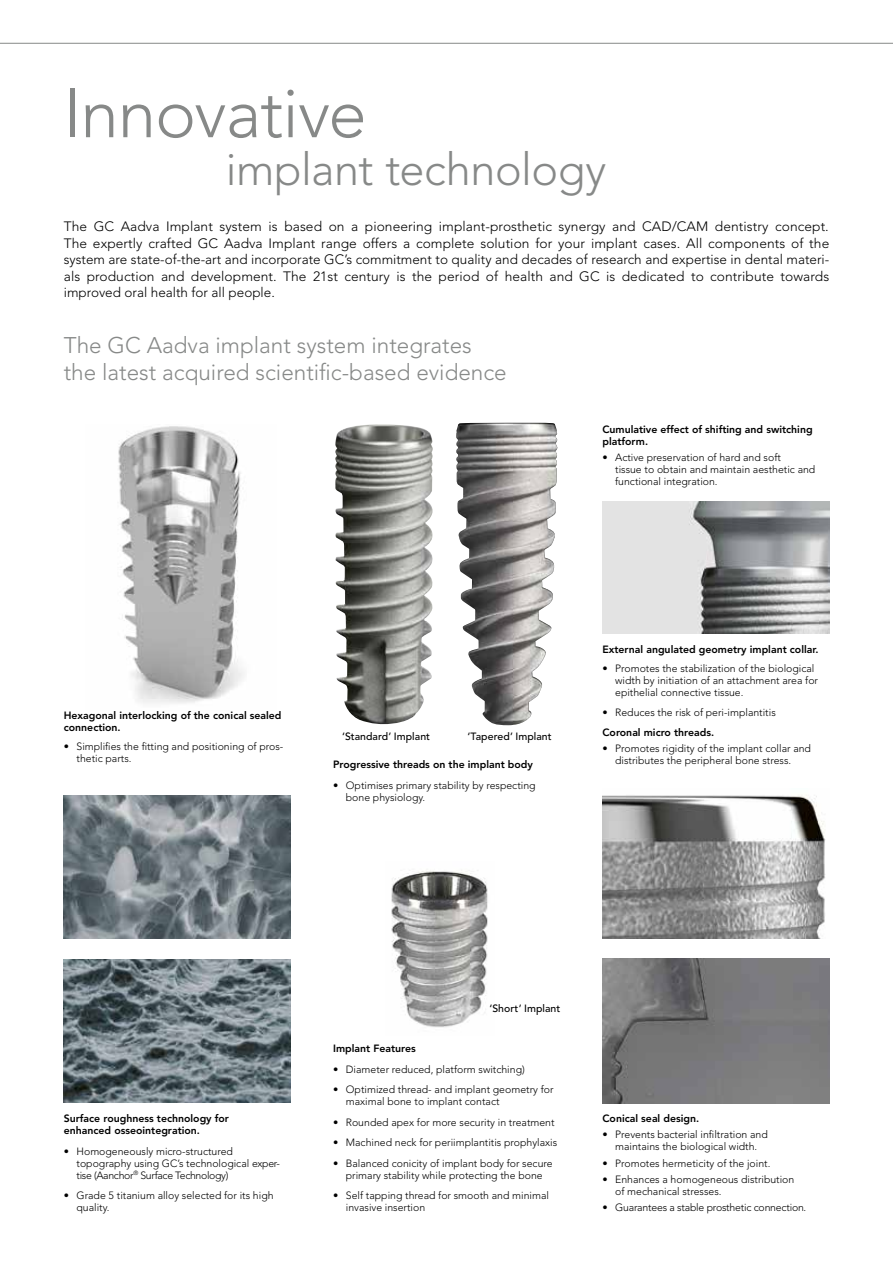
<style>
.page{position:relative;width:893px;height:1263px;background:#fff}
.page>*{position:absolute;margin:0;border:0;box-sizing:border-box;transform-origin:0 0}
.t1{font:300 69px "Avenir LT Std";letter-spacing:-.015em;color:#878988}
.t2{font:300 45px "Avenir LT Std";letter-spacing:-.01em;color:#878988}
.t3{font:300 22.5px/27px "Avenir LT Std";color:#878988}
.t4{font:300 13.5px/16.5px "Avenir LT Std";color:#000;text-align:justify}
.t5{font:300 10.5px/12px "Avenir LT Std";color:#000}
.t6{font:800 10.5px/12px "Avenir LT Std";color:#000}
.t7{font:500 10.5px "Avenir LT Std";letter-spacing:.005em;color:#000}
.t8{font:300 10.5px "Avenir LT Std";letter-spacing:-.02em;color:#000}
.s1{font-weight:800}
</style>
<div class="page">
<img style="left:602px;top:795px;width:224px;height:143px">
<img style="left:602px;top:958px;width:227px;height:145px">
<img style="left:602px;top:501px;width:227px;height:132px">
<img style="left:335px;top:424px;width:98px;height:301px">
<img style="left:456px;top:423px;width:95px;height:302px">
<img style="left:391px;top:870px;width:97px;height:158px">
<img style="left:64px;top:959px;width:227px;height:143px">
<img style="left:64px;top:795px;width:227px;height:143px">
<img style="left:118px;top:426px;width:126px;height:277px">
<svg style="left:0;top:43px;width:893px;height:1px"></svg>
<h1 class="t1" style="left:64px;top:73px;width:304px">Innovative</h1>
<h2 class="t2" style="left:226px;top:143px;width:382px">implant technology</h2>
<p class="t4" style="left:64px;top:218px;width:767px">The GC Aadva Implant system is based on a pioneering implant-prosthetic synergy and CAD/CAM dentistry concept.<br>The expertly crafted GC Aadva Implant range offers a complete solution for your implant cases. All components of the system are state-of-the-art and incorporate GC’s commitment to quality and decades of research and expertise in dental materi&shy;als production and development. The 21st century is the period of health and GC is dedicated to contribute towards improved oral health for all people.</p>
<h3 class="t3" style="left:64px;top:332px;width:444px">The GC Aadva implant system integrates the latest acquired scientific-based evidence</h3>
<p class="t6" style="left:602px;top:423px;width:212px">Cumulative effect of shifting and switching platform.</p>
<p class="t5" style="left:615px;top:452px;width:202px;text-indent:-13px"><span class="s1">•</span> Active preservation of hard and soft<br>tissue to obtain and maintain aesthetic and functional integration.</p>
<p class="t6" style="left:64px;top:709px;width:219px">Hexagonal interlocking of the conical sealed connection.</p>
<p class="t5" style="left:77px;top:741px;width:208px;text-indent:-13px">• Simplifies the fitting and positioning of pros&shy;thetic parts.</p>
<p class="t7" style="left:342px;top:731px;width:90px">‘Standard’ Implant</p>
<p class="t7" style="left:467px;top:731px;width:86px">‘Tapered’ Implant</p>
<p class="t6" style="left:333px;top:759px;width:201px">Progressive threads on the implant body</p>
<p class="t5" style="left:346px;top:779px;width:191px;text-indent:-13px">• Optimises primary stability by respecting bone physiology.</p>
<p class="t6" style="left:602px;top:643px;width:218px">External angulated geometry implant collar.</p>
<p class="t5" style="left:615px;top:663px;width:204px;text-indent:-13px">• Promotes the stabilization of the biological width by initiation of an attachment area for epithelial connective tissue.</p>
<p class="t5" style="left:602px;top:706px;width:175px">• Reduces the risk of peri-implantitis</p>
<p class="t6" style="left:602px;top:726px;width:113px">Coronal micro threads.</p>
<p class="t5" style="left:615px;top:742px;width:197px;text-indent:-13px">• Promotes rigidity of the implant collar and distributes the peripheral bone stress.</p>
<p class="t6" style="left:64px;top:1112px;width:167px">Surface roughness technology for enhanced osseointegration.</p>
<p class="t5" style="left:77px;top:1145px;width:205px;text-indent:-13px">• Homogeneously micro-structured topography using GC’s technological exper&shy;tise (Aanchor<sup>®</sup> Surface Technology)</p>
<p class="t5" style="left:77px;top:1189px;width:199px;text-indent:-13px">• Grade 5 titanium alloy selected for its high quality.</p>
<p class="t7" style="left:489px;top:1002px;width:72px">‘Short’ Implant</p>
<p class="t6" style="left:333px;top:1043px;width:84px">Implant Features</p>
<p class="t5" style="left:333px;top:1063px;width:193px">• Diameter reduced, platform switching)</p>
<p class="t5" style="left:346px;top:1084px;width:209px;text-indent:-13px">• Optimized thread- and implant geometry for maximal bone to implant contact</p>
<p class="t5" style="left:333px;top:1116px;width:223px">• Rounded apex for more security in treatment</p>
<p class="t5" style="left:333px;top:1137px;width:226px">• Machined neck for periimplantitis prophylaxis</p>
<p class="t5" style="left:333px;top:1157px;width:221px;text-align:center">• Balanced conicity of implant body for secure primary stability while protecting the bone</p>
<p class="t5" style="left:346px;top:1190px;width:205px;text-indent:-13px">• Self tapping thread for smooth and minimal invasive insertion</p>
<p class="t6" style="left:602px;top:1112px;width:98px">Conical seal design.</p>
<p class="t5" style="left:602px;top:1129px;width:167px;text-align:center">• Prevents bacterial infiltration and maintains the biological width.</p>
<p class="t5" style="left:602px;top:1157px;width:169px">• Promotes hermeticity of the joint.</p>
<p class="t5" style="left:615px;top:1173px;width:181px;text-indent:-13px">• Enhances a homogeneous distribution of mechanical stresses.</p>
<p class="t8" style="left:602px;top:1201px;width:205px">• Guarantees a stable prosthetic connection.</p>
</div>
